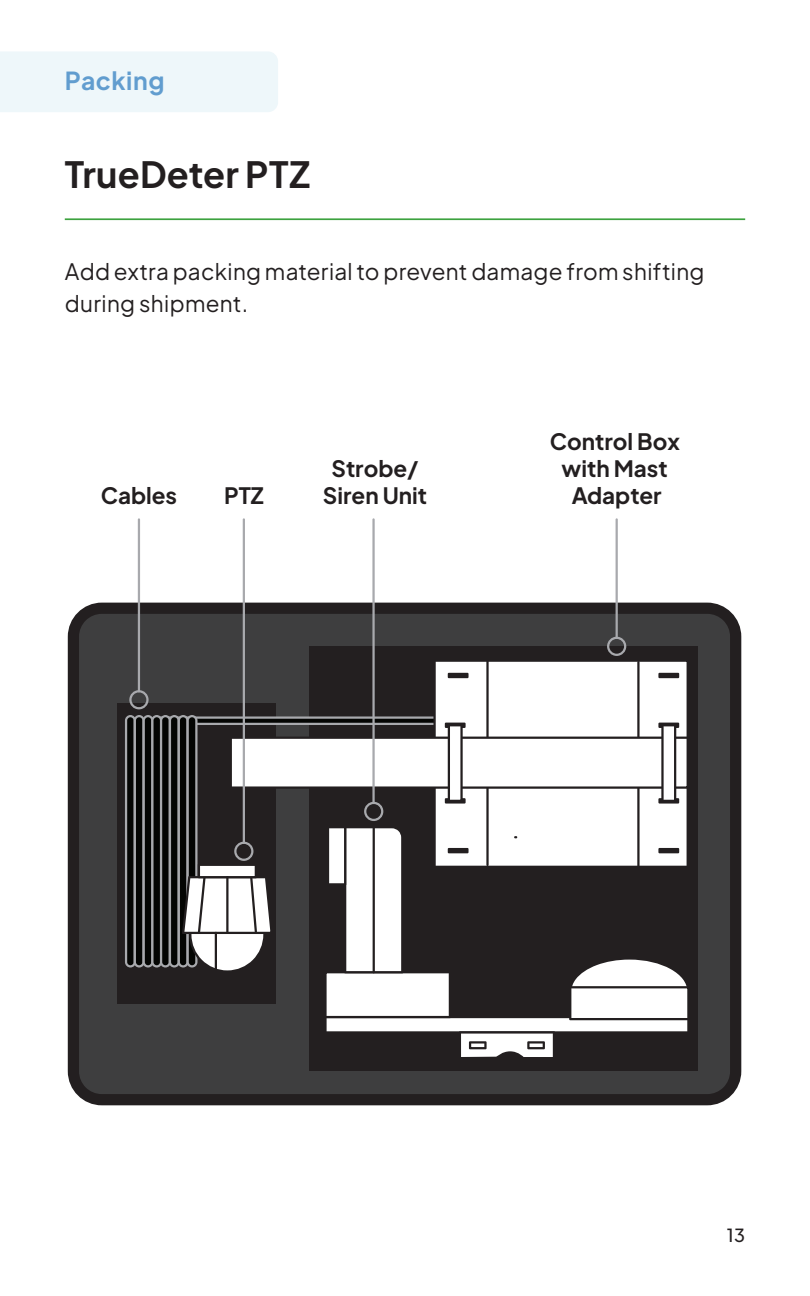
<style>
.page{position:relative;width:810px;height:1296px;background:#fff}
.page>*{position:absolute;margin:0;border:0;box-sizing:border-box;transform-origin:0 0}
.Section_Title_-_with_Rule{font:700 36px "Plus Jakarta Sans";letter-spacing:.005em;color:#231f20}
.t1{font:700 24.75px "Plus Jakarta Sans";letter-spacing:.02em;color:#619dcf}
.Body_Text{font:22.5px/31.5px "Plus Jakarta Sans";letter-spacing:.015em;color:#231f20}
.t2{font:700 22.5px/27px "Plus Jakarta Sans";color:#231f20;text-align:center}
.t3{font:500 18px "Plus Jakarta Sans";color:#231f20}
</style>
<div class="page">
<div style="left:0;top:52px;width:278px;height:60px;background:#eef7fa"></div>
<hr style="left:65px;top:218px;width:680px;height:2px;background:#3da23f">
<svg style="left:68px;top:603px;width:673px;height:502px;fill:#3e3e3f"></svg>
<div style="left:117px;top:704px;width:159px;height:300px;background:#231f20"></div>
<div style="left:309px;top:646px;width:389px;height:425px;background:#231f20"></div>
<div style="left:435px;top:661px;width:252px;height:54px;background:#fff"></div>
<svg style="left:658px;top:673px;width:21px;height:5px"></svg>
<svg style="left:448px;top:673px;width:21px;height:5px"></svg>
<hr style="left:486px;top:660px;width:3px;height:206px;background:#231f20">
<hr style="left:637px;top:661px;width:3px;height:207px;background:#231f20">
<hr style="left:138px;top:518px;width:2px;height:174px;background:#a8a9ad">
<hr style="left:243px;top:518px;width:2px;height:326px;background:#a8a9ad">
<svg style="left:129px;top:690px;width:20px;height:19px"></svg>
<hr style="left:616px;top:518px;width:2px;height:121px;background:#a8a9ad">
<svg style="left:607px;top:637px;width:19px;height:19px"></svg>
<hr style="left:372px;top:518px;width:3px;height:286px;background:#a8a9ad">
<svg style="left:125px;top:715px;width:563px;height:344px"></svg>
<hr style="left:226px;top:876px;width:3px;height:58px;background:#231f20">
<hr style="left:215px;top:932px;width:2px;height:39px;background:#231f20">
<p class="t1" style="left:65px;top:61px;width:101px">Packing</p>
<p class="Section_Title_-_with_Rule" style="left:65px;top:145px;width:247px">TrueDeter PTZ</p>
<p class="Body_Text" style="left:65px;top:254px;width:641px">Add extra packing material to prevent damage from shifting during shipment.</p>
<p class="t2" style="left:331px;top:453px;width:89px">Strobe/</p>
<p class="t2" style="left:550px;top:426px;width:132px">Control Box with Mast</p>
<p class="t2" style="left:101px;top:480px;width:78px">Cables</p>
<p class="t2" style="left:323px;top:480px;width:106px">Siren Unit</p>
<p class="t2" style="left:224px;top:480px;width:41px">PTZ</p>
<p class="t2" style="left:572px;top:480px;width:91px">Adapter</p>
<p class="t3" style="left:727px;top:1221px;width:20px">13</p>
</div>
